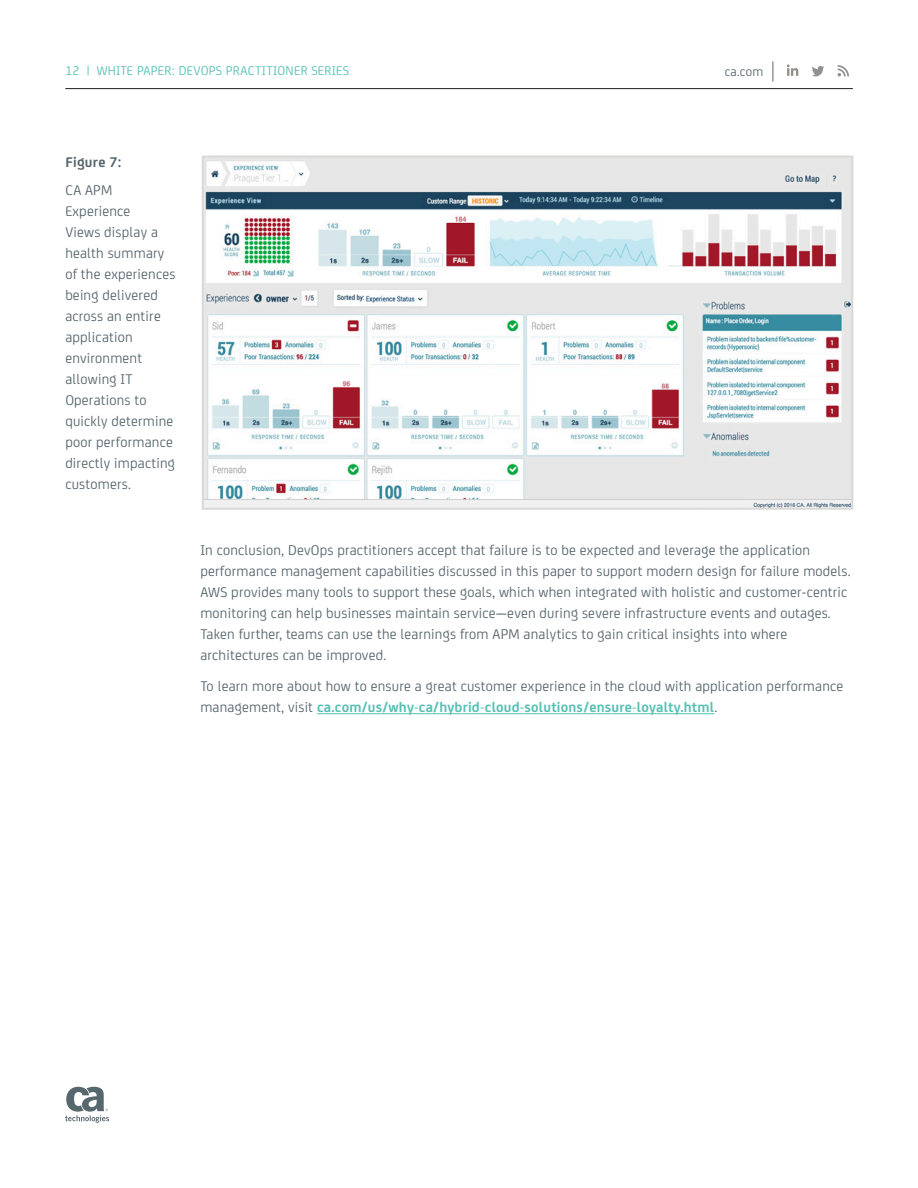
<style>
.page{position:relative;width:918px;height:1188px;background:#fff}
.page>*{position:absolute;margin:0;border:0;box-sizing:border-box;transform-origin:0 0}
.Body_Copy_10_14{font:15px/21px "CA Sans";letter-spacing:.015em;color:#57676e}
.figure_subhead{font:700 15px "CA Sans";letter-spacing:.02em;color:#57676e}
.t1{font:13.5px "CA Sans";letter-spacing:.02em;color:#56c1b4}
.t2{font:13.5px "CA Sans";color:#57676e}
.s1{font-weight:700;color:#56c1b4}
</style>
<div class="page">
<hr style="left:65px;top:88px;width:788px;height:1px;background:#231f20">
<svg style="left:773px;top:61px;width:1px;height:21px"></svg>
<svg style="left:787px;top:64px;width:11px;height:12px"></svg>
<svg style="left:838px;top:65px;width:11px;height:11px"></svg>
<svg style="left:812px;top:66px;width:12px;height:10px"></svg>
<svg style="left:65px;top:1087px;width:44px;height:36px"></svg>
<hr style="left:317px;top:713px;width:397px;height:1px;background:#56c1b4">
<img style="left:205px;top:159px;width:645px;height:348px">
<div style="left:202px;top:156px;width:651px;height:354px;border:2px solid #d8d8d7"></div>
<p class="t1" style="left:65px;top:61px;width:285px">12 | WHITE PAPER: DEVOPS PRACTITIONER SERIES</p>
<p class="t2" style="left:725px;top:62px;width:40px">ca.com</p>
<p class="figure_subhead" style="left:65px;top:151px;width:58px">Figure 7:</p>
<p class="Body_Copy_10_14" style="left:65px;top:178px;width:112px">CA APM<br>Experience<br>Views display a health summary of the experiences being delivered across an entire application environment allowing IT<br>Operations to quickly determine poor performance directly impacting customers.</p>
<p class="Body_Copy_10_14" style="left:200px;top:538px;width:652px">In conclusion, DevOps practitioners accept that failure is to be expected and leverage the application performance management capabilities discussed in this paper to support modern design for failure models.<br>AWS provides many tools to support these goals, which when integrated with holistic and customer-centric monitoring can help businesses maintain service—even during severe infrastructure events and outages.<br>Taken further, teams can use the learnings from APM analytics to gain critical insights into where architectures can be improved.</p>
<p class="Body_Copy_10_14" style="left:200px;top:675px;width:645px">To learn more about how to ensure a great customer experience in the cloud with application performance management, visit <span class="s1">ca.com/us/why-ca/hybrid-cloud-solutions/ensure-loyalty.html</span>.</p>
</div>
